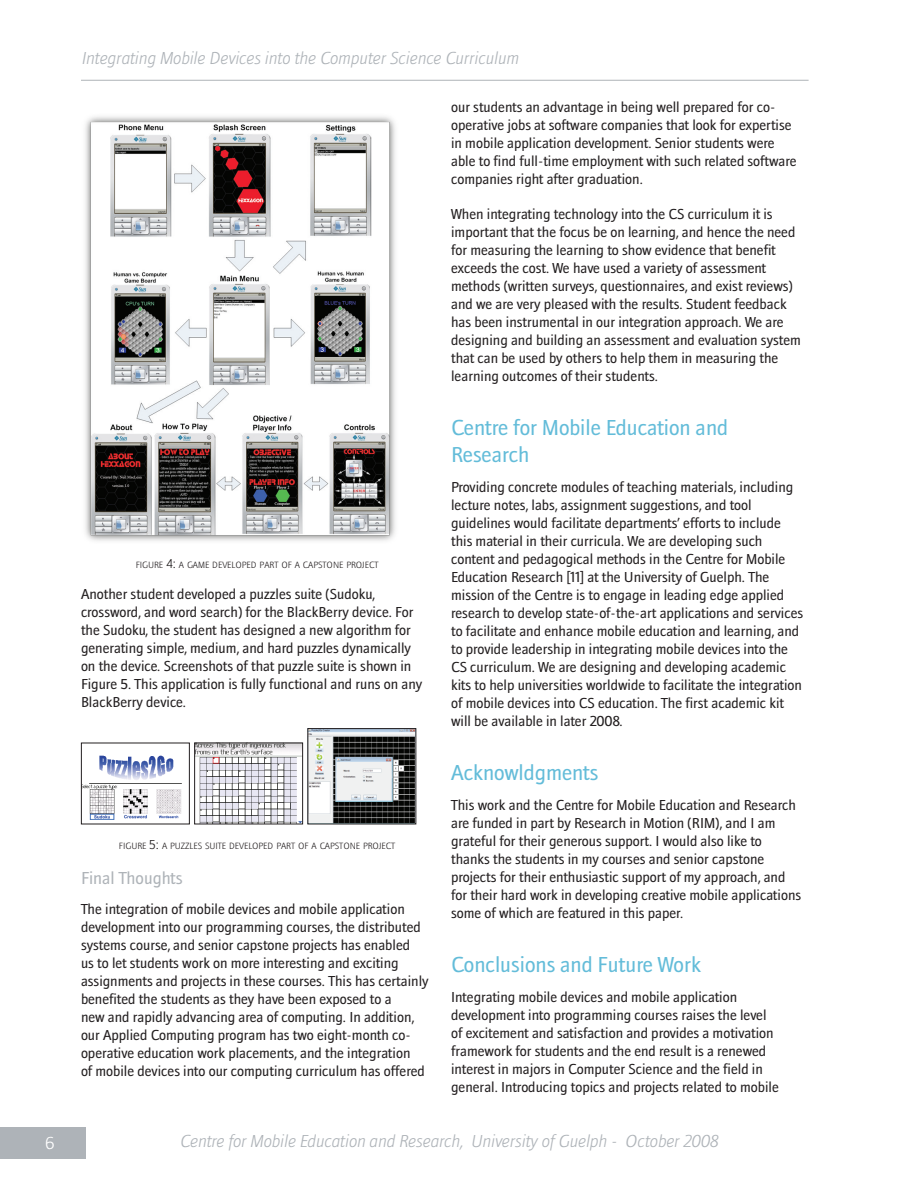
<style>
.page{position:relative;width:918px;height:1188px;background:#fff}
.page>*{position:absolute;margin:0;border:0;box-sizing:border-box;transform-origin:0 0}
.t1{font:22.5px/27px "Anvers Rg";color:#63bcd9}
.t2{font:italic 18px "Anvers Lt";color:#aeb3b8}
.t3{font:18px "Anvers Rg";color:#aeb3b8}
.t4{font:18px "Anvers Lt";color:#fff}
.t5{font:15px/18px "Anvers Rg";color:#231f20}
.t6{font:9.45px "Anvers Lt";color:#231f20}
.s1{font-size:13.5px}
</style>
<div class="page">
<div style="left:0;top:1128px;width:86px;height:31px;background:#aeb3b8"></div>
<hr style="left:81px;top:80px;width:728px;height:1px;background:#aeb3b8">
<img style="left:85px;top:116px;width:310px;height:425px">
<img style="left:83px;top:755px;width:99px;height:65px">
<div style="left:81px;top:743px;width:109px;height:81px;border:1px solid #231f20"></div>
<img style="left:196px;top:745px;width:105px;height:77px">
<div style="left:194px;top:743px;width:109px;height:81px;border:1px solid #231f20"></div>
<img style="left:310px;top:730px;width:104px;height:92px">
<div style="left:308px;top:728px;width:108px;height:96px;border:1px solid #231f20"></div>
<p class="t4" style="left:45px;top:1133px;width:11px">6</p>
<p class="t2" style="left:81px;top:48px;width:439px">Integrating Mobile Devices into the Computer Science Curriculum</p>
<p class="t6" style="left:136px;top:560px;width:244px">FIGURE <span class="s1">4:</span> A GAME DEVELOPED PART OF A CAPSTONE PROJECT</p>
<p class="t5" style="left:81px;top:585px;width:343px">Another student developed a puzzles suite (Sudoku, crossword, and word search) for the BlackBerry device. For the Sudoku, the student has designed a new algorithm for generating simple, medium, and hard puzzles dynamically on the device. Screenshots of that puzzle suite is shown in Figure 5. This application is fully functional and runs on any BlackBerry device.</p>
<p class="t6" style="left:119px;top:841px;width:278px">FIGURE <span class="s1">5:</span> A PUZZLES SUITE DEVELOPED PART OF A CAPSTONE PROJECT</p>
<p class="t3" style="left:81px;top:868px;width:103px">Final Thoughts</p>
<p class="t5" style="left:81px;top:900px;width:349px">The integration of mobile devices and mobile application development into our programming courses, the distributed systems course, and senior capstone projects has enabled<br>us to let students work on more interesting and exciting assignments and projects in these courses. This has certainly benefited the students as they have been exposed to a<br>new and rapidly advancing area of computing. In addition, our Applied Computing program has two eight-month co&shy;operative education work placements, and the integration<br>of mobile devices into our computing curriculum has offered</p>
<p class="t5" style="left:451px;top:98px;width:347px">our students an advantage in being well prepared for co&shy;operative jobs at software companies that look for expertise in mobile application development. Senior students were able to find full-time employment with such related software companies right after graduation.</p>
<p class="t5" style="left:451px;top:205px;width:351px">When integrating technology into the CS curriculum it is important that the focus be on learning, and hence the need for measuring the learning to show evidence that benefit exceeds the cost. We have used a variety of assessment methods (written surveys, questionnaires, and exist reviews) and we are very pleased with the results. Student feedback has been instrumental in our integration approach. We are designing and building an assessment and evaluation system that can be used by others to help them in measuring the learning outcomes of their students.</p>
<h1 class="t1" style="left:451px;top:414px;width:279px">Centre for Mobile Education and<br>Research</h1>
<p class="t5" style="left:451px;top:478px;width:354px">Providing concrete modules of teaching materials, including lecture notes, labs, assignment suggestions, and tool guidelines would facilitate departments’ efforts to include this material in their curricula. We are developing such content and pedagogical methods in the Centre for Mobile Education Research [11] at the University of Guelph. The mission of the Centre is to engage in leading edge applied research to develop state-of-the-art applications and services to facilitate and enhance mobile education and learning, and to provide leadership in integrating mobile devices into the CS curriculum. We are designing and developing academic kits to help universities worldwide to facilitate the integration of mobile devices into CS education. The first academic kit will be available in later 2008.</p>
<h1 class="t1" style="left:451px;top:759px;width:149px">Acknowldgments</h1>
<p class="t5" style="left:451px;top:796px;width:352px">This work and the Centre for Mobile Education and Research are funded in part by Research in Motion (RIM), and I am grateful for their generous support. I would also like to thanks the students in my courses and senior capstone projects for their enthusiastic support of my approach, and for their hard work in developing creative mobile applications some of which are featured in this paper.</p>
<h1 class="t1" style="left:451px;top:951px;width:252px">Conclusions and Future Work</h1>
<p class="t5" style="left:451px;top:988px;width:329px">Integrating mobile devices and mobile application development into programming courses raises the level of excitement and satisfaction and provides a motivation framework for students and the end result is a renewed interest in majors in Computer Science and the field in general. Introducing topics and projects related to mobile</p>
<p class="t2" style="left:180px;top:1131px;width:540px">Centre for Mobile Education and Research, University of Guelph - October 2008</p>
</div>
